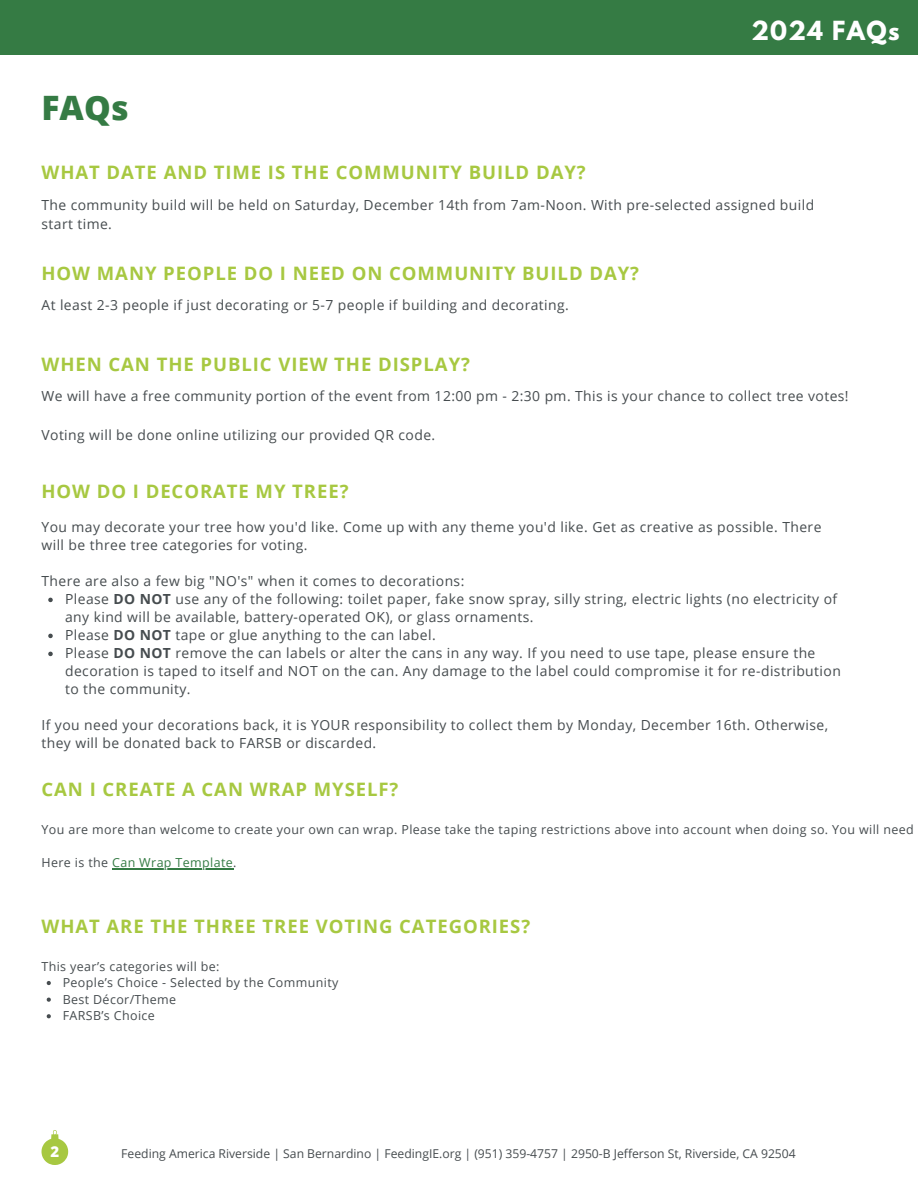
<style>
.page{position:relative;width:918px;height:1188px;background:#fff}
.page>*{position:absolute;margin:0;border:0;box-sizing:border-box;transform-origin:0 0}
.t1{font:800 33.6px "Open Sans";color:#357b44}
.t2{font:700 23.4px "League Spartan";letter-spacing:.06em;color:#fff}
.t3{font:700 18.6px "Open Sans";letter-spacing:.05em;color:#a7c841}
.t4{font:800 15px "Open Sans";color:#fff}
.t5{font:13.95px/18px "Open Sans";letter-spacing:.03em;color:#464c4f}
.t6{font:12.45px "Open Sans";letter-spacing:.03em;color:#464c4f}
.t7{font:12.45px "Open Sans";letter-spacing:.03em;color:#357b44}
.t8{font:12.15px "Open Sans";color:#464c4f}
.s1{font-weight:700}
.s2{color:#464c4f}
</style>
<div class="page">
<svg style="left:48px;top:598px;width:5px;height:4px"></svg>
<svg style="left:48px;top:634px;width:5px;height:4px"></svg>
<svg style="left:48px;top:652px;width:5px;height:4px"></svg>
<svg style="left:47px;top:981px;width:4px;height:4px"></svg>
<svg style="left:47px;top:998px;width:4px;height:4px"></svg>
<svg style="left:47px;top:1014px;width:4px;height:4px"></svg>
<hr style="left:112px;top:868px;width:121px;height:1px;background:#357b44">
<div style="left:0;top:0;width:918px;height:55px;background:#357b44"></div>
<svg style="left:42px;top:1130px;width:26px;height:35px"></svg>
<h2 class="t1" style="left:42px;top:84px;width:89px">FAQs</h2>
<p class="t2" style="left:751px;top:19px;width:150px">2024 FAQs</p>
<h1 class="t3" style="left:42px;top:159px;width:546px">WHAT DATE AND TIME IS THE COMMUNITY BUILD DAY?</h1>
<h3 class="t5" style="left:42px;top:195px;width:774px;line-height:19.4px">The community build will be held on Saturday, December 14th from 7am-Noon. With pre-selected assigned build start time.</h3>
<h4 class="t3" style="left:42px;top:260px;width:599px">HOW MANY PEOPLE DO I NEED ON COMMUNITY BUILD DAY?</h4>
<h3 class="t5" style="left:42px;top:296px;width:529px">At least 2-3 people if just decorating or 5-7 people if building and decorating.</h3>
<h4 class="t3" style="left:42px;top:351px;width:430px">WHEN CAN THE PUBLIC VIEW THE DISPLAY?</h4>
<h3 class="t5" style="left:42px;top:387px;width:809px">We will have a free community portion of the event from 12:00 pm - 2:30 pm. This is your chance to collect tree votes!</h3>
<h4 class="t5" style="left:42px;top:425px;width:395px">Voting will be done online utilizing our provided QR code.</h4>
<h4 class="t3" style="left:42px;top:478px;width:309px">HOW DO I DECORATE MY TREE?</h4>
<h3 class="t5" style="left:42px;top:518px;width:782px">You may decorate your tree how you'd like. Come up with any theme you'd like. Get as creative as possible. There will be three tree categories for voting.</h3>
<h4 class="t5" style="left:42px;top:572px;width:424px">There are also a few big "NO's" when it comes to decorations:</h4>
<h4 class="t5" style="left:65px;top:590px;width:774px">Please <span class="s1">DO NOT</span> use any of the following: toilet paper, fake snow spray, silly string, electric lights (no electricity of any kind will be available, battery-operated OK), or glass ornaments.</h4>
<p class="t5" style="left:65px;top:626px;width:372px">Please <span class="s1">DO NOT</span> tape or glue anything to the can label.</p>
<p class="t5" style="left:65px;top:644px;width:777px">Please <span class="s1">DO NOT</span> remove the can labels or alter the cans in any way. If you need to use tape, please ensure the decoration is taped to itself and NOT on the can. Any damage to the label could compromise it for re-distribution to the community.</p>
<p class="t5" style="left:42px;top:716px;width:788px">If you need your decorations back, it is YOUR responsibility to collect them by Monday, December 16th. Otherwise, they will be donated back to FARSB or discarded.</p>
<h3 class="t3" style="left:42px;top:776px;width:358px">CAN I CREATE A CAN WRAP MYSELF?</h3>
<p class="t6" style="left:42px;top:820px;width:874px">You are more than welcome to create your own can wrap. Please take the taping restrictions above into account when doing so. You will need</p>
<p class="t7" style="left:42px;top:854px;width:197px"><span class="s2">Here is the</span> Can Wrap Template<span class="s2">.</span></p>
<h4 class="t3" style="left:42px;top:913px;width:490px">WHAT ARE THE THREE TREE VOTING CATEGORIES?</h4>
<h3 class="t6" style="left:42px;top:957px;width:180px">This year’s categories will be:</h3>
<p class="t6" style="left:63px;top:974px;width:277px">People’s Choice - Selected by the Community</p>
<p class="t6" style="left:63px;top:991px;width:115px">Best Décor/Theme</p>
<p class="t6" style="left:63px;top:1007px;width:94px">FARSB’s Choice</p>
<p class="t4" style="left:50px;top:1141px;width:10px">2</p>
<p class="t8" style="left:121px;top:1145px;width:676px">Feeding America Riverside | San Bernardino | FeedingIE.org | (951) 359-4757 | 2950-B Jefferson St, Riverside, CA 92504</p>
</div>
